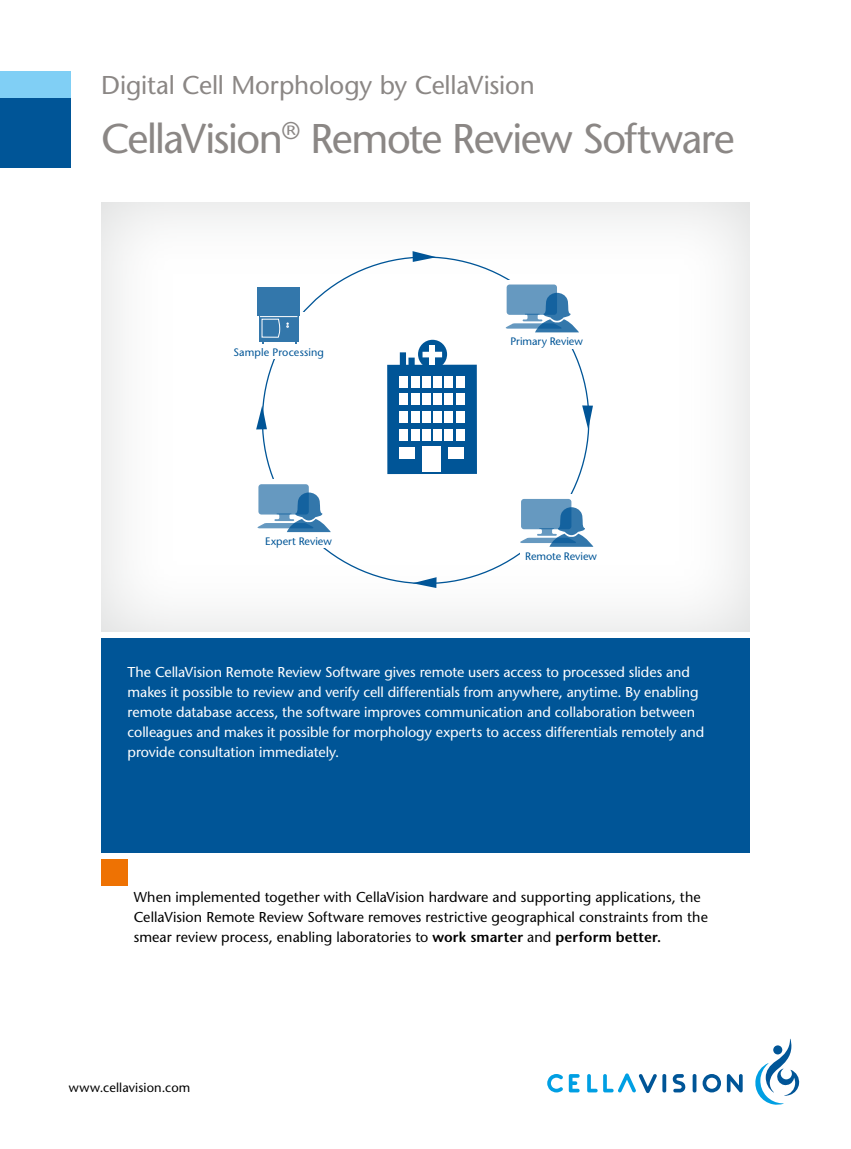
<style>
.page{position:relative;width:851px;height:1149px;background:#fff}
.page>*{position:absolute;margin:0;border:0;box-sizing:border-box;transform-origin:0 0}
.t1{font:500 41.4px "Stone Sans Std";letter-spacing:-.035em;color:#8b8785}
.t2{font:500 25.65px "Stone Sans Std";letter-spacing:-.005em;color:#8b8785}
.t3{font:500 14.25px/20px "Stone Sans Std";letter-spacing:-.005em;color:#fff}
.t4{font:500 14.25px/20px "Stone Sans Std";letter-spacing:.005em;color:#000}
.t5{font:500 12.9px "Stone Sans Std";letter-spacing:.005em;color:#000}
.t6{font:500 10.8px "Stone Sans Std";color:#005597}
.s1{font-family:"Stone Sans";font-weight:600}
</style>
<div class="page">
<div style="left:95px;top:197px;width:657px;height:438px;background:linear-gradient(to right,#fafafb,#fafbfb)"></div>
<div style="left:101px;top:638px;width:648px;height:214px;background:#005597"></div>
<div style="left:101px;top:858px;width:27px;height:27px;background:#ee7203"></div>
<div style="left:0;top:97px;width:71px;height:71px;background:#005597"></div>
<div style="left:0;top:71px;width:71px;height:26px;background:#80cff5"></div>
<svg style="left:547px;top:1073px;width:195px;height:19px"></svg>
<svg style="left:755px;top:1038px;width:44px;height:66px"></svg>
<div style="left:418px;top:339px;width:29px;height:30px;background:#005597;border-radius:50%"></div>
<svg style="left:387px;top:352px;width:90px;height:122px;background:#226ca5"></svg>
<div style="left:422px;top:446px;width:19px;height:25px;background:#fff"></div>
<div style="left:399px;top:376px;width:9px;height:11px;background:#fff"></div>
<div style="left:411px;top:376px;width:8px;height:11px;background:#fff"></div>
<div style="left:422px;top:376px;width:8px;height:11px;background:#fff"></div>
<div style="left:433px;top:376px;width:8px;height:11px;background:#fff"></div>
<div style="left:444px;top:376px;width:9px;height:11px;background:#fff"></div>
<div style="left:456px;top:376px;width:8px;height:11px;background:#fff"></div>
<div style="left:399px;top:393px;width:9px;height:12px;background:#fff"></div>
<div style="left:411px;top:393px;width:8px;height:12px;background:#fff"></div>
<div style="left:422px;top:393px;width:8px;height:12px;background:#fff"></div>
<div style="left:433px;top:393px;width:8px;height:12px;background:#fff"></div>
<div style="left:444px;top:393px;width:9px;height:12px;background:#fff"></div>
<div style="left:456px;top:393px;width:8px;height:12px;background:#fff"></div>
<div style="left:399px;top:411px;width:9px;height:12px;background:#fff"></div>
<div style="left:411px;top:411px;width:8px;height:12px;background:#fff"></div>
<div style="left:422px;top:411px;width:8px;height:12px;background:#fff"></div>
<div style="left:433px;top:411px;width:8px;height:12px;background:#fff"></div>
<div style="left:444px;top:411px;width:9px;height:12px;background:#fff"></div>
<div style="left:456px;top:411px;width:8px;height:12px;background:#fff"></div>
<div style="left:399px;top:429px;width:9px;height:12px;background:#fff"></div>
<div style="left:411px;top:429px;width:8px;height:12px;background:#fff"></div>
<div style="left:422px;top:429px;width:8px;height:12px;background:#fff"></div>
<div style="left:433px;top:429px;width:8px;height:12px;background:#fff"></div>
<div style="left:444px;top:429px;width:9px;height:12px;background:#fff"></div>
<div style="left:456px;top:429px;width:8px;height:12px;background:#fff"></div>
<div style="left:399px;top:446px;width:16px;height:12px;background:#fff"></div>
<div style="left:448px;top:446px;width:16px;height:12px;background:#fff"></div>
<div style="left:429px;top:345px;width:6px;height:19px;background:#fff"></div>
<div style="left:422px;top:351px;width:20px;height:6px;background:#fff"></div>
<div style="left:244px;top:376px;width:15px;height:9px;background:#fff;border-radius:50%"></div>
<svg style="left:582px;top:405px;width:11px;height:24px"></svg>
<svg style="left:256px;top:405px;width:11px;height:24px"></svg>
<svg style="left:412px;top:577px;width:24px;height:11px"></svg>
<svg style="left:412px;top:251px;width:24px;height:11px"></svg>
<div style="left:509px;top:335px;width:82px;height:14px;background:#fff"></div>
<div style="left:279px;top:534px;width:81px;height:13px;background:#fff"></div>
<div style="left:520px;top:494px;width:82px;height:66px;background:#fff"></div>
<div style="left:521px;top:499px;width:50px;height:30px;background:#6699c0;border-radius:3px"></div>
<svg style="left:518px;top:507px;width:75px;height:39px"></svg>
<div style="left:257px;top:479px;width:82px;height:66px;background:#fff"></div>
<div style="left:258px;top:484px;width:51px;height:30px;background:#6699c0;border-radius:3px"></div>
<svg style="left:256px;top:492px;width:75px;height:40px"></svg>
<div style="left:505px;top:280px;width:82px;height:66px;background:#fff"></div>
<div style="left:506px;top:284px;width:51px;height:31px;background:#6699c0;border-radius:3px"></div>
<svg style="left:504px;top:293px;width:75px;height:39px"></svg>
<div style="left:200px;top:312px;width:157px;height:46px;background:#fff"></div>
<div style="left:257px;top:287px;width:43px;height:29px;background:#3377ab"></div>
<svg style="left:220px;top:316px;width:78px;height:45px"></svg>
<h2 class="t2" style="left:101px;top:70px;width:435px">Digital Cell Morphology by CellaVision</h2>
<h1 class="t1" style="left:101px;top:114px;width:635px">CellaVision<sup>®</sup> Remote Review Software</h1>
<p class="t6" style="left:233px;top:346px;width:92px">Sample Processing</p>
<p class="t6" style="left:265px;top:534px;width:68px">Expert Review</p>
<p class="t6" style="left:510px;top:335px;width:74px">Primary Review</p>
<p class="t6" style="left:525px;top:549px;width:73px">Remote Review</p>
<p class="t3" style="left:128px;top:662px;width:578px">The CellaVision Remote Review Software gives remote users access to processed slides and makes it possible to review and verify cell differentials from anywhere, anytime. By enabling remote database access, the software improves communication and collaboration between colleagues and makes it possible for morphology experts to access differentials remotely and provide consultation immediately.</p>
<p class="t4" style="left:134px;top:886px;width:575px">When implemented together with CellaVision hardware and supporting applications, the<br>CellaVision Remote Review Software removes restrictive geographical constraints from the smear review process, enabling laboratories to <span class="s1">work smarter</span> and <span class="s1">perform better.</span></p>
<p class="t5" style="left:69px;top:1079px;width:123px">www.cellavision.com</p>
</div>
